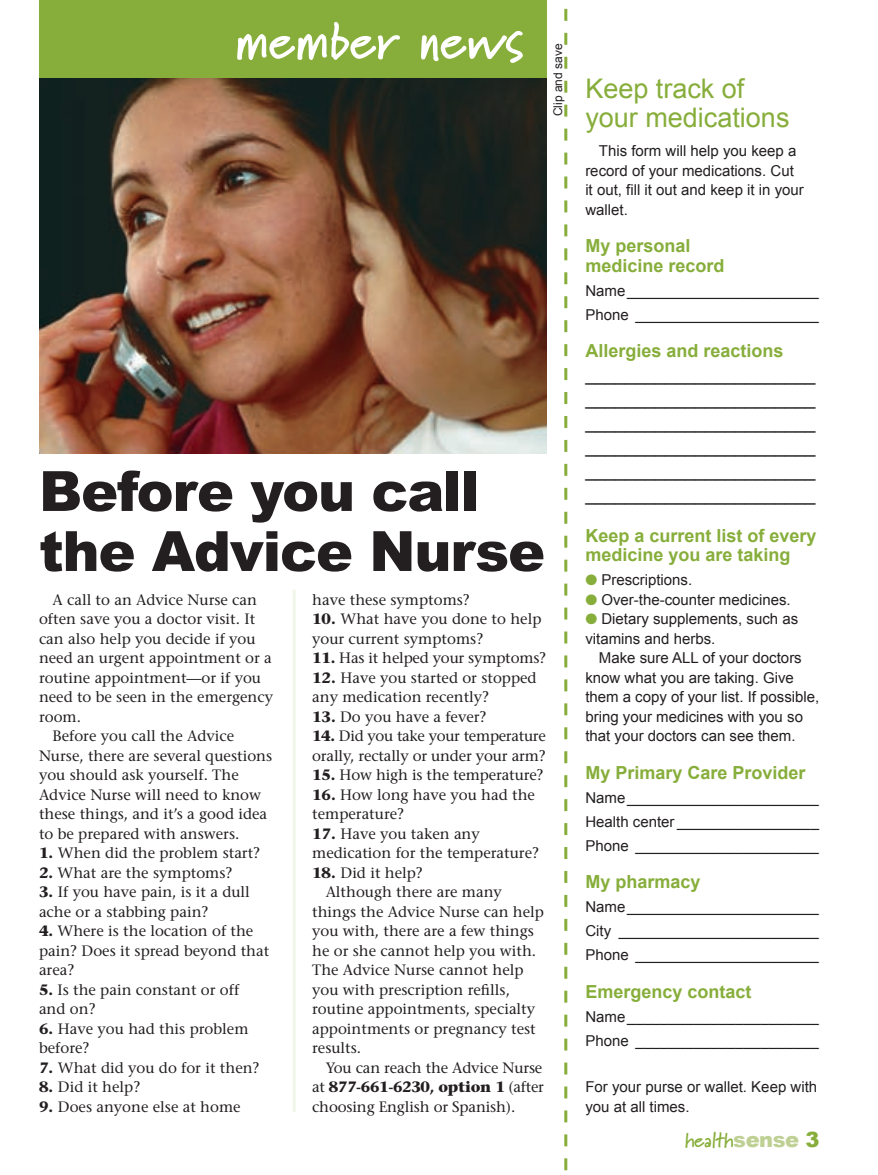
<style>
.page{position:relative;width:878px;height:1175px;background:#fff}
.page>*{position:absolute;margin:0;border:0;box-sizing:border-box;transform-origin:0 0}
.t1{font:900 55.5px/60px "Arial";letter-spacing:-.02em;color:#231f20}
.t2{font:700 54px "Marydale";color:#fff}
.t3{font:27px/29.4px "Arial";color:#87ae3b}
.t4{font:700 21px "Marydale";letter-spacing:-.02em;color:#87ae3b}
.t5{font:18px/24px "Arial";color:#231f20;text-align:justify}
.t6{font:700 18px/19.5px "Arial";color:#87ae3b}
.t7{font:15px/19.5px "Stone Serif";color:#231f20}
.t8{font:15px/19.5px "Arial";color:#231f20}
.t9{font:700 15px "Stone Serif";letter-spacing:-.02em;color:#231f20}
.t10{font:12px "Arial";color:#231f20}
.s1{font-weight:700}
.s2{font-weight:400}
.s3{color:#87ae3b}
.s4{font-family:"Arial";font-weight:900;color:#bfd094}
.s5{font-family:"Arial";font-weight:900}
</style>
<div class="page">
<div style="left:39px;top:0;width:507px;height:78px;background:#87ae3b"></div>
<svg style="left:564px;top:8px;width:3px;height:1163px"></svg>
<img style="left:39px;top:78px;width:507px;height:375px">
<hr style="left:292px;top:590px;width:4px;height:522px;background:#f1f7e8">
<h2 class="t2" style="left:234px;top:8px;width:291px">member news</h2>
<p class="t10" style="left:551px;top:116px;width:74px;rotate:-90deg">Clip and save</p>
<h1 class="t1" style="left:39px;top:461px;width:507px">Before you call the Advice Nurse</h1>
<p class="t7" style="left:52px;top:590px;width:206px">A call to an Advice Nurse can</p>
<p class="t7" style="left:39px;top:609px;width:218px">often save you a doctor visit. It</p>
<p class="t7" style="left:39px;top:629px;width:218px">can also help you decide if you</p>
<p class="t7" style="left:39px;top:648px;width:234px">need an urgent appointment or a</p>
<p class="t7" style="left:39px;top:668px;width:223px">routine appointment—or if you</p>
<p class="t7" style="left:39px;top:687px;width:235px">need to be seen in the emergency</p>
<p class="t7" style="left:39px;top:707px;width:44px">room.</p>
<p class="t7" style="left:52px;top:726px;width:183px">Before you call the Advice</p>
<p class="t7" style="left:39px;top:746px;width:235px">Nurse, there are several questions</p>
<p class="t7" style="left:39px;top:765px;width:201px">you should ask yourself. The</p>
<p class="t7" style="left:39px;top:785px;width:223px">Advice Nurse will need to know</p>
<p class="t7" style="left:39px;top:804px;width:230px">these things, and it’s a good idea</p>
<p class="t7" style="left:39px;top:824px;width:202px">to be prepared with answers.</p>
<p class="t7" style="left:39px;top:843px;width:223px"><span class="s1">1.</span> When did the problem start?</p>
<p class="t7" style="left:39px;top:863px;width:195px"><span class="s1">2.</span> What are the symptoms?</p>
<p class="t7" style="left:39px;top:882px;width:212px"><span class="s1">3.</span> If you have pain, is it a dull ache or a stabbing pain?</p>
<p class="t7" style="left:39px;top:921px;width:232px"><span class="s1">4.</span> Where is the location of the pain? Does it spread beyond that area?</p>
<p class="t7" style="left:39px;top:980px;width:202px"><span class="s1">5.</span> Is the pain constant or off and on?</p>
<p class="t7" style="left:39px;top:1019px;width:211px"><span class="s1">6.</span> Have you had this problem before?</p>
<p class="t7" style="left:39px;top:1058px;width:222px"><span class="s1">7.</span> What did you do for it then?</p>
<p class="t7" style="left:39px;top:1077px;width:103px"><span class="s1">8.</span> Did it help?</p>
<p class="t7" style="left:39px;top:1097px;width:203px"><span class="s1">9.</span> Does anyone else at home</p>
<p class="t7" style="left:312px;top:590px;width:159px">have these symptoms?</p>
<p class="t7" style="left:312px;top:609px;width:231px"><span class="s1">10.</span> What have you done to help your current symptoms?</p>
<p class="t7" style="left:312px;top:648px;width:235px"><span class="s1">11.</span> Has it helped your symptoms?</p>
<p class="t7" style="left:312px;top:668px;width:226px"><span class="s1">12.</span> Have you started or stopped any medication recently?</p>
<p class="t7" style="left:312px;top:707px;width:176px"><span class="s1">13.</span> Do you have a fever?</p>
<p class="t7" style="left:312px;top:726px;width:235px"><span class="s1">14.</span> Did you take your temperature orally, rectally or under your arm?</p>
<p class="t7" style="left:312px;top:765px;width:233px"><span class="s1">15.</span> How high is the temperature?</p>
<p class="t7" style="left:312px;top:785px;width:224px"><span class="s1">16.</span> How long have you had the temperature?</p>
<p class="t7" style="left:312px;top:824px;width:228px"><span class="s1">17.</span> Have you taken any medication for the temperature?</p>
<p class="t7" style="left:312px;top:863px;width:112px"><span class="s1">18.</span> Did it help?</p>
<p class="t7" style="left:326px;top:882px;width:178px">Although there are many</p>
<p class="t7" style="left:312px;top:902px;width:233px">things the Advice Nurse can help</p>
<p class="t7" style="left:312px;top:921px;width:223px">you with, there are a few things</p>
<p class="t7" style="left:312px;top:941px;width:225px">he or she cannot help you with.</p>
<p class="t7" style="left:312px;top:960px;width:213px">The Advice Nurse cannot help</p>
<p class="t7" style="left:312px;top:980px;width:199px">you with prescription refills,</p>
<p class="t7" style="left:312px;top:999px;width:224px">routine appointments, specialty</p>
<p class="t7" style="left:312px;top:1019px;width:225px">appointments or pregnancy test</p>
<p class="t7" style="left:312px;top:1038px;width:51px">results.</p>
<p class="t7" style="left:326px;top:1058px;width:218px">You can reach the Advice Nurse</p>
<p class="t9" style="left:312px;top:1077px;width:233px"><span class="s2">at</span> 877-661-6230, option 1 <span class="s2">(after</span></p>
<p class="t7" style="left:312px;top:1097px;width:205px">choosing English or Spanish).</p>
<h3 class="t3" style="left:585px;top:73px;width:206px">Keep track of your medications</h3>
<p class="t8" style="left:585px;top:141px;width:220px;text-indent:14px">This form will help you keep a record of your medications. Cut it out, fill it out and keep it in your wallet.</p>
<p class="t6" style="left:585px;top:236px;width:141px">My personal medicine record</p>
<p class="t8" style="left:585px;top:278px;width:235px;line-height:24px">Name_______________________<br>Phone ______________________</p>
<p class="t6" style="left:585px;top:341px;width:200px">Allergies and reactions</p>
<p class="t5" style="left:585px;top:363px;width:232px">_______________________ _______________________ _______________________ _______________________ _______________________ _______________________</p>
<p class="t6" style="left:585px;top:525px;width:233px">Keep a current list of every medicine you are taking</p>
<p class="t8" style="left:585px;top:570px;width:108px"><span class="s3">●</span> Prescriptions.</p>
<p class="t8" style="left:585px;top:589px;width:207px"><span class="s3">●</span> Over-the-counter medicines.</p>
<p class="t8" style="left:585px;top:609px;width:214px"><span class="s3">●</span> Dietary supplements, such as vitamins and herbs.</p>
<p class="t8" style="left:585px;top:648px;width:235px;text-indent:14px">Make sure all of your doctors know what you are taking. Give them a copy of your list. If possible, bring your medicines with you so that your doctors can see them.</p>
<p class="t6" style="left:585px;top:762px;width:222px">My Primary Care Provider</p>
<p class="t8" style="left:585px;top:785px;width:235px;line-height:24px;text-align:justify">Name_______________________ Health center _________________ Phone ______________________</p>
<p class="t6" style="left:585px;top:872px;width:117px">My pharmacy</p>
<p class="t8" style="left:585px;top:895px;width:235px;line-height:24px;text-align:justify">Name_______________________ City ________________________ Phone ______________________</p>
<p class="t6" style="left:585px;top:981px;width:168px">Emergency contact</p>
<p class="t8" style="left:585px;top:1004px;width:235px;line-height:24px">Name_______________________<br>Phone ______________________</p>
<p class="t8" style="left:585px;top:1077px;width:233px">For your purse or wallet. Keep with you at all times.</p>
<h3 class="t4" style="left:684px;top:1127px;width:136px">health<span class="s4">sense</span> <span class="s5">3</span></h3>
</div>
